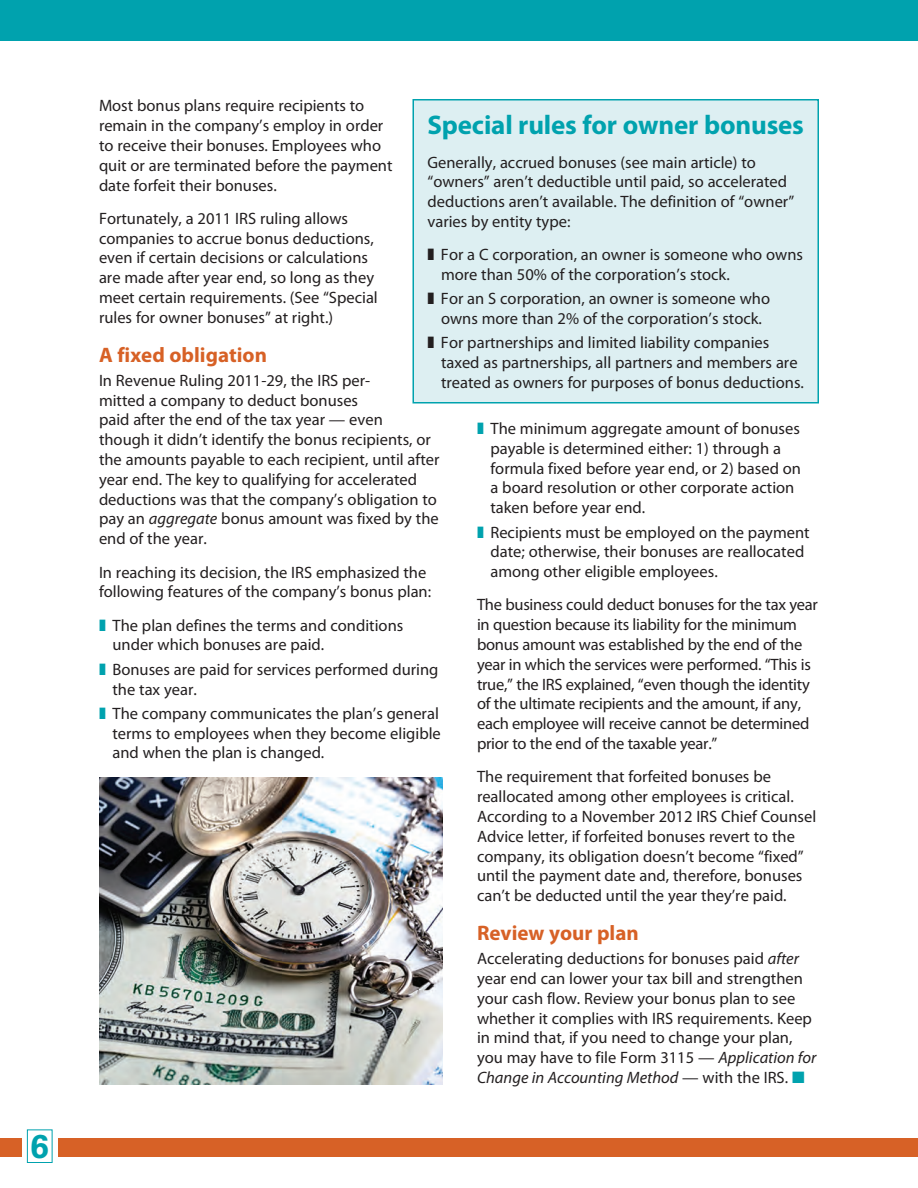
<style>
.page{position:relative;width:918px;height:1188px;background:#fff}
.page>*{position:absolute;margin:0;border:0;box-sizing:border-box;transform-origin:0 0}
.t1{font:700 33px "Univers LT Std";color:#00a2ae}
.Sidebar_head{font:700 27px "Myriad Pro";letter-spacing:-.005em;color:#00a2ae}
.Subhead{font:700 21px "Myriad Pro";color:#d76126}
.Body{font:16.5px/19.8px "Myriad Pro";color:#231f20}
.Body_bullets{font:16.5px/19.8px "Myriad Pro";color:#231f20}
.Sidebar_bullets{font:16.5px/19.8px "Myriad Pro";color:#231f20}
.Sidebar_body{font:16.5px/19.8px "Myriad Pro";color:#231f20}
.s1{font-style:italic}
.s2{color:#00a2ae}
</style>
<div class="page">
<div style="left:0;top:1138px;width:918px;height:18px;background:#d76126"></div>
<svg style="left:22px;top:1134px;width:36px;height:28px"></svg>
<div style="left:27px;top:1130px;width:25px;height:33px;background:#fff;border:1px solid #00a2ae"></div>
<div style="left:0;top:0;width:918px;height:40px;background:#00a2ae"></div>
<div style="left:413px;top:100px;width:405px;height:303px;background:#ddeff2"></div>
<div style="left:412px;top:99px;width:407px;height:305px;border:2px solid #00a2ae"></div>
<img style="left:99px;top:777px;width:343px;height:307px">
<p class="t1" style="left:31px;top:1127px;width:20px">6</p>
<p class="Body" style="left:99px;top:96px;width:295px">Most bonus plans require recipients to remain in the company’s employ in order to receive their bonuses. Employees who quit or are terminated before the payment date forfeit their bonuses.</p>
<p class="Body" style="left:99px;top:209px;width:280px">Fortunately, a 2011 IRS ruling allows companies to accrue bonus deductions, even if certain decisions or calculations are made after year end, so long as they meet certain requirements. (See “Special rules for owner bonuses” at right.)</p>
<p class="Subhead" style="left:99px;top:343px;width:169px">A fixed obligation</p>
<p class="Body" style="left:99px;top:371px;width:342px">In Revenue Ruling 2011-29, the IRS per-<br>mitted a company to deduct bonuses<br>paid after the end of the tax year — even<br>though it didn’t identify the bonus recipients, or the amounts payable to each recipient, until after year end. The key to qualifying for accelerated deductions was that the company’s obligation to pay an <span class="s1">aggregate</span> bonus amount was fixed by the end of the year.</p>
<p class="Body" style="left:99px;top:562px;width:334px">In reaching its decision, the IRS emphasized the following features of the company’s bonus plan:</p>
<p class="Body_bullets" style="left:112px;top:616px;width:292px">The plan defines the terms and conditions under which bonuses are paid.</p>
<p class="Body_bullets" style="left:112px;top:660px;width:327px">Bonuses are paid for services performed during the tax year.</p>
<p class="Body_bullets" style="left:112px;top:704px;width:330px">The company communicates the plan’s general terms to employees when they become eligible and when the plan is changed.</p>
<p class="Sidebar_head" style="left:428px;top:110px;width:378px">Special rules for owner bonuses</p>
<p class="Sidebar_body" style="left:428px;top:152px;width:368px">Generally, accrued bonuses (see main article) to “owners” aren’t deductible until paid, so accelerated deductions aren’t available. The definition of “owner” varies by entity type:</p>
<p class="Sidebar_bullets" style="left:441px;top:245px;width:364px">For a C corporation, an owner is someone who owns more than 50% of the corporation’s stock.</p>
<p class="Sidebar_bullets" style="left:441px;top:289px;width:331px">For an S corporation, an owner is someone who owns more than 2% of the corporation’s stock.</p>
<p class="Sidebar_bullets" style="left:441px;top:333px;width:364px">For partnerships and limited liability companies taxed as partnerships, all partners and members are treated as owners for purposes of bonus deductions.</p>
<p class="Body_bullets" style="left:490px;top:419px;width:312px">The minimum aggregate amount of bonuses payable is determined either: 1) through a formula fixed before year end, or 2) based on a board resolution or other corporate action taken before year end.</p>
<p class="Body_bullets" style="left:490px;top:522px;width:321px">Recipients must be employed on the payment date; otherwise, their bonuses are reallocated among other eligible employees.</p>
<p class="Body" style="left:477px;top:595px;width:343px">The business could deduct bonuses for the tax year in question because its liability for the minimum bonus amount was established by the end of the year in which the services were performed. “This is true,” the IRS explained, “even though the identity of the ultimate recipients and the amount, if any, each employee will receive cannot be determined prior to the end of the taxable year.”</p>
<p class="Body" style="left:477px;top:767px;width:341px">The requirement that forfeited bonuses be reallocated among other employees is critical.<br>According to a November 2012 IRS Chief Counsel Advice letter, if forfeited bonuses revert to the company, its obligation doesn’t become “fixed” until the payment date and, therefore, bonuses can’t be deducted until the year they’re paid.</p>
<p class="Subhead" style="left:477px;top:921px;width:163px">Review your plan</p>
<p class="Body" style="left:477px;top:949px;width:341px">Accelerating deductions for bonuses paid <span class="s1">after </span>year end can lower your tax bill and strengthen your cash flow. Review your bonus plan to see whether it complies with IRS requirements. Keep in mind that, if you need to change your plan, you may have to file Form 3115 — <span class="s1">Application for Change in Accounting Method</span> — with the IRS. <span class="s2">■</span></p>
</div>
